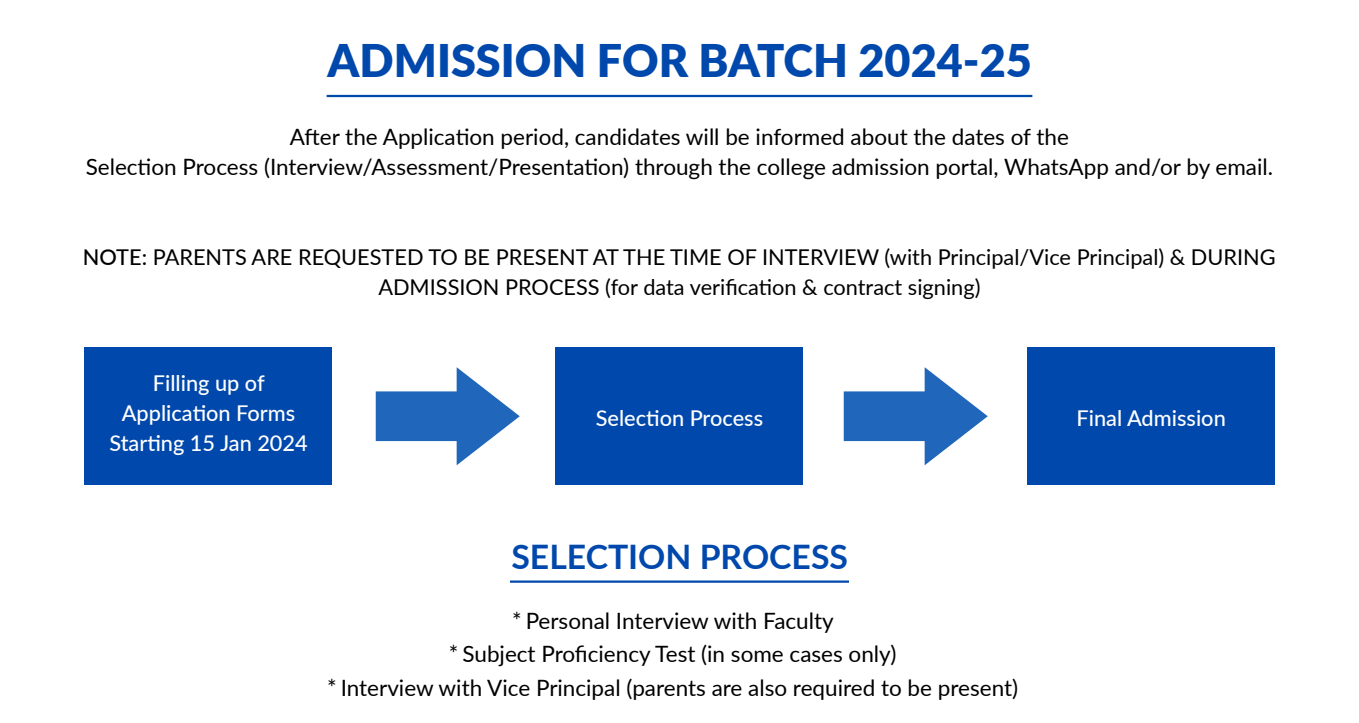
<style>
.page{position:relative;width:1359px;height:723px;background:#fff}
.page>*{position:absolute;margin:0;border:0;box-sizing:border-box;transform-origin:0 0}
.t1{font:900 45px "Lato";color:#0048ac}
.t2{font:700 33.75px "Lato";color:#0048ac}
.t3{font:22.5px/33.8px "Lato";color:#000;text-align:center}
.t4{font:21.75px/30px "Lato";color:#000;text-align:center}
.t5{font:500 21.75px/30px "Lato";color:#fff;text-align:center}
.s1{font-weight:500}
</style>
<div class="page">
<hr style="left:327px;top:95px;width:705px;height:2px;background:#0048ac">
<hr style="left:510px;top:580px;width:339px;height:3px;background:#0048ac">
<div style="left:85px;top:347px;width:247px;height:138px;background:#0048ac"></div>
<svg style="left:376px;top:367px;width:144px;height:98px"></svg>
<svg style="left:844px;top:367px;width:144px;height:98px"></svg>
<div style="left:556px;top:347px;width:247px;height:138px;background:#0048ac"></div>
<div style="left:1028px;top:347px;width:247px;height:138px;background:#0048ac"></div>
<h1 class="t1" style="left:328px;top:27px;width:706px">ADMISSION FOR BATCH 2024-25</h1>
<p class="t3" style="left:86px;top:121px;width:1189px;line-height:30px">After the Application period, candidates will be informed about the dates of the<br>Selection Process (Interview/Assessment/Presentation) through the college admission portal, WhatsApp and/or by email.</p>
<p class="t4" style="left:83px;top:241px;width:1194px"><span class="s1">NOTE:</span> PARENTS ARE REQUESTED TO BE PRESENT AT THE TIME OF INTERVIEW (with Principal/Vice Principal) &amp; DURING<br>ADMISSION PROCESS (for data verification &amp; contract signing)</p>
<p class="t5" style="left:109px;top:367px;width:200px">Filling up of<br>Application Forms<br>Starting 15 Jan 2024</p>
<p class="t5" style="left:596px;top:402px;width:169px">Selection Process</p>
<p class="t5" style="left:1077px;top:402px;width:151px">Final Admission</p>
<h2 class="t2" style="left:511px;top:531px;width:338px">SELECTION PROCESS</h2>
<p class="t3" style="left:327px;top:603px;width:692px">* Personal Interview with Faculty<br>* Subject Proficiency Test (in some cases only)<br>* Interview with Vice Principal (parents are also required to be present)</p>
</div>
